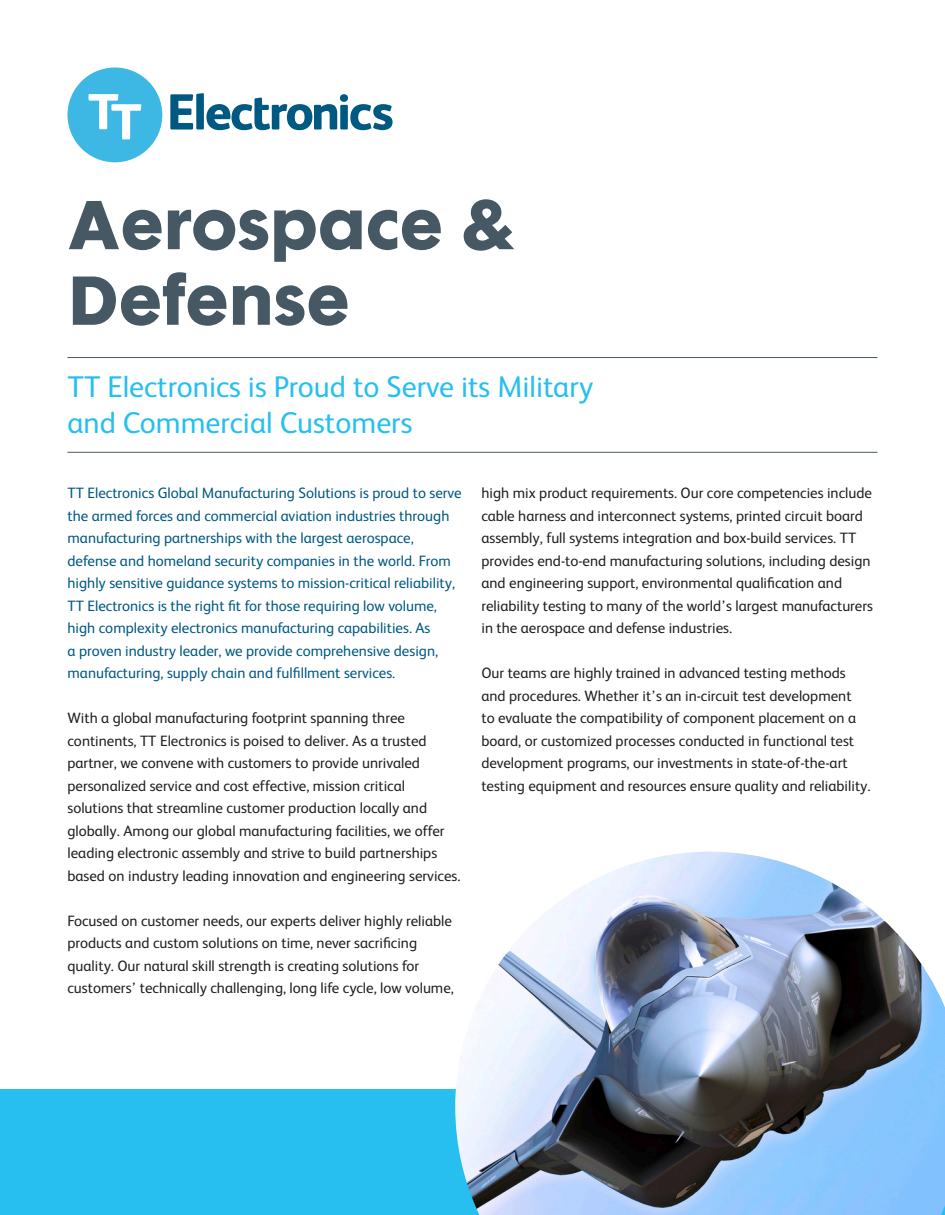
<style>
.page{position:relative;width:945px;height:1215px;background:#fff}
.page>*{position:absolute;margin:0;border:0;box-sizing:border-box;transform-origin:0 0}
.t1{font:63px "Futura Maxi CG Bold";color:#475865}
.t2{font:30px "FS Albert";color:#26bff0}
.t3{font:15px/22.5px "FS Albert";color:#231f20}
.t4{font:15px/22.5px "FS Albert";color:#005982}
</style>
<div class="page">
<div style="left:0;top:1089px;width:945px;height:126px;background:#26bff0"></div>
<svg style="left:170px;top:93px;width:167px;height:37px"></svg>
<div style="left:340px;top:105px;width:8px;height:25px;background:#005981"></div>
<svg style="left:350px;top:104px;width:43px;height:26px"></svg>
<div style="left:340px;top:94px;width:8px;height:8px;background:#005981;border-radius:50%"></div>
<div style="left:68px;top:68px;width:94px;height:94px;background:#3db7e4;border-radius:50%"></div>
<svg style="left:88px;top:94px;width:53px;height:45px"></svg>
<hr style="left:68px;top:357px;width:810px;height:1px;background:#475865">
<hr style="left:68px;top:452px;width:810px;height:1px;background:#475865">
<img style="left:455px;top:852px;width:490px;height:363px">
<p class="t1" style="left:68px;top:184px;width:447px">Aerospace &amp;</p>
<p class="t1" style="left:68px;top:260px;width:284px">Defense</p>
<p class="t2" style="left:68px;top:366px;width:527px">TT Electronics is Proud to Serve its Military</p>
<p class="t2" style="left:68px;top:402px;width:346px">and Commercial Customers</p>
<p class="t4" style="left:68px;top:481px;width:396px">TT Electronics Global Manufacturing Solutions is proud to serve the armed forces and commercial aviation industries through manufacturing partnerships with the largest aerospace, defense and homeland security companies in the world. From highly sensitive guidance systems to mission-critical reliability,</p>
<p class="t4" style="left:68px;top:593px;width:372px">TT Electronics is the right fit for those requiring low volume, high complexity electronics manufacturing capabilities. As a proven industry leader, we provide comprehensive design, manufacturing, supply chain and fulfillment services.</p>
<p class="t3" style="left:68px;top:706px;width:395px">With a global manufacturing footprint spanning three continents, TT Electronics is poised to deliver. As a trusted partner, we convene with customers to provide unrivaled personalized service and cost effective, mission critical solutions that streamline customer production locally and globally. Among our global manufacturing facilities, we offer leading electronic assembly and strive to build partnerships based on industry leading innovation and engineering services.</p>
<p class="t3" style="left:68px;top:908px;width:388px">Focused on customer needs, our experts deliver highly reliable products and custom solutions on time, never sacrificing quality. Our natural skill strength is creating solutions for customers’ technically challenging, long life cycle, low volume,</p>
<p class="t3" style="left:482px;top:481px;width:393px">high mix product requirements. Our core competencies include cable harness and interconnect systems, printed circuit board assembly, full systems integration and box-build services. TT provides end-to-end manufacturing solutions, including design and engineering support, environmental qualification and reliability testing to many of the world’s largest manufacturers in the aerospace and defense industries.</p>
<p class="t3" style="left:482px;top:661px;width:391px">Our teams are highly trained in advanced testing methods and procedures. Whether it’s an in-circuit test development<br>to evaluate the compatibility of component placement on a board, or customized processes conducted in functional test development programs, our investments in state-of-the-art testing equipment and resources ensure quality and reliability.</p>
</div>
